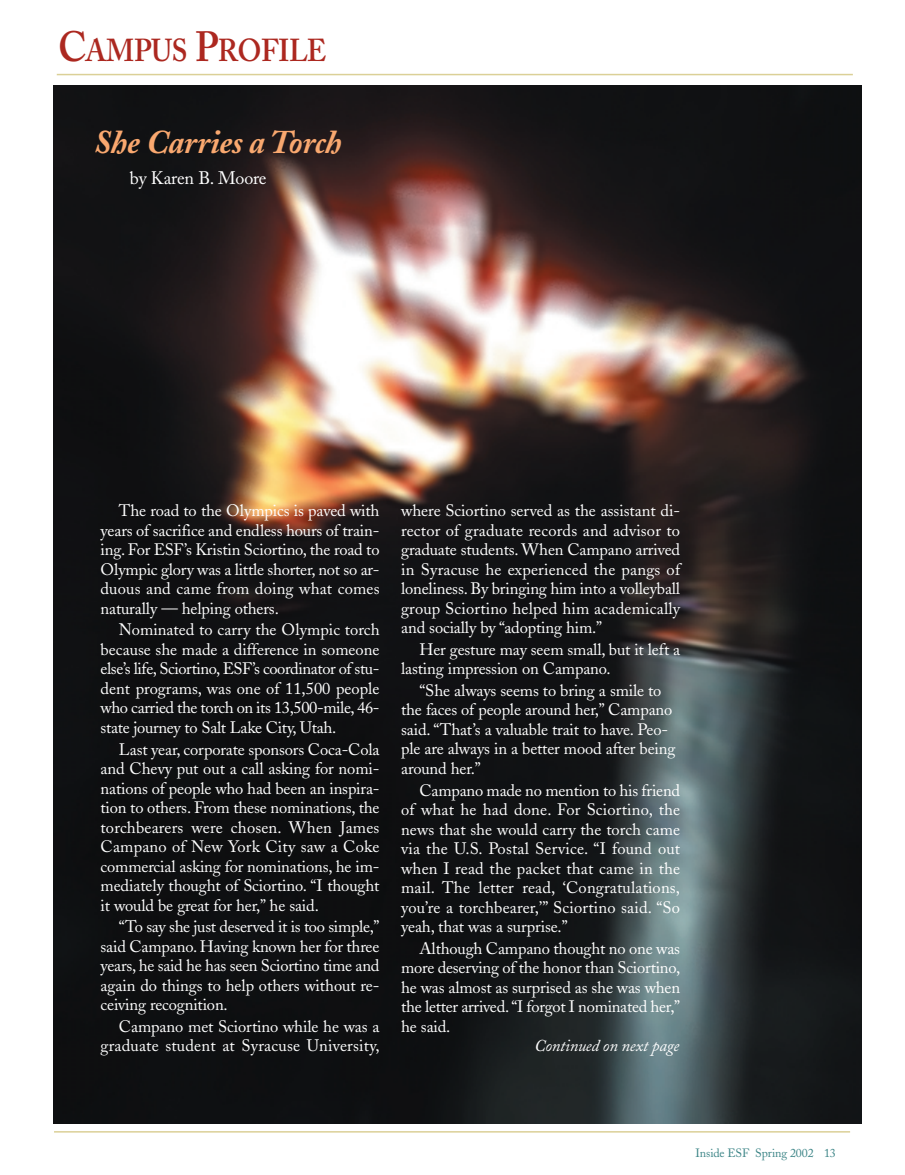
<style>
.page{position:relative;width:905px;height:1175px;background:#fff}
.page>*{position:absolute;margin:0;border:0;box-sizing:border-box;transform-origin:0 0}
.t1{font:italic 700 33px "Adobe Caslon";letter-spacing:-.01em;color:#f9a86f}
.t2{font:600 31.5px "Adobe Caslon";letter-spacing:-.015em;color:#ac2820;scale:.9 1}
.t3{font:18px "Adobe Caslon";letter-spacing:-.01em;color:#fff}
.t4{font:16.5px/19.5px "Adobe Caslon";letter-spacing:-.01em;color:#fff;text-align:justify}
.t5{font:16.5px/19.5px "Adobe Caslon";letter-spacing:.01em;color:#fff;text-align:right}
.t6{font:italic 16.5px "Adobe Caslon";letter-spacing:-.01em;color:#fff}
.t7{font:12px "Adobe Caslon";letter-spacing:-.01em;color:#3b8486}
.s1{font-size:42px}
</style>
<div class="page">
<img style="left:53px;top:85px;width:808px;height:1038px">
<hr style="left:57px;top:74px;width:795px;height:1px;background:#dbd097">
<hr style="left:54px;top:1131px;width:796px;height:1px;background:#dbd097">
<h2 class="t2" style="left:58px;top:38px;width:299px"><span class="s1">C</span>AMPUS <span class="s1">P</span>ROFILE</h2>
<h1 class="t1" style="left:94px;top:129px;width:249px">She Carries a Torch</h1>
<p class="t3" style="left:130px;top:170px;width:138px">by Karen B. Moore</p>
<p class="t4" style="left:101px;top:503px;width:280px;text-indent:18px">The road to the Olympics is paved with years of sacrifice and endless hours of train&shy;ing. For ESF’s Kristin Sciortino, the road to Olympic glory was a little shorter, not so ar&shy;duous and came from doing what comes naturally — helping others.</p>
<p class="t4" style="left:101px;top:622px;width:280px;text-indent:18px">Nominated to carry the Olympic torch because she made a difference in someone else’s life, Sciortino, ESF’s coordinator of stu&shy;dent programs, was one of 11,500 people who carried the torch on its 13,500-mile, 46- state journey to Salt Lake City, Utah.</p>
<p class="t4" style="left:101px;top:741px;width:280px;text-indent:18px">Last year, corporate sponsors Coca-Cola and Chevy put out a call asking for nomi&shy;nations of people who had been an inspira&shy;tion to others. From these nominations, the torchbearers were chosen. When James Campano of New York City saw a Coke commercial asking for nominations, he im&shy;mediately thought of Sciortino. “I thought it would be great for her,” he said.</p>
<p class="t4" style="left:101px;top:918px;width:280px;text-indent:18px">“To say she just deserved it is too simple,” said Campano. Having known her for three years, he said he has seen Sciortino time and again do things to help others without re&shy;ceiving recognition.</p>
<p class="t5" style="left:101px;top:1018px;width:280px">Campano met Sciortino while he was a graduate student at Syracuse University,</p>
<p class="t4" style="left:401px;top:503px;width:280px">where Sciortino served as the assistant di&shy;rector of graduate records and advisor to graduate students. When Campano arrived in Syracuse he experienced the pangs of loneliness. By bringing him into a volleyball group Sciortino helped him academically and socially by “adopting him.”</p>
<p class="t4" style="left:401px;top:641px;width:280px;text-indent:18px">Her gesture may seem small, but it left a lasting impression on Campano.</p>
<p class="t4" style="left:401px;top:682px;width:276px;text-align:left;text-indent:18px">“She always seems to bring a smile to the faces of people around her,” Campano said. “That’s a valuable trait to have. Peo&shy;ple are always in a better mood after being around her.”</p>
<p class="t4" style="left:401px;top:782px;width:280px;text-indent:18px">Campano made no mention to his friend of what he had done. For Sciortino, the news that she would carry the torch came via the U.S. Postal Service. “I found out when I read the packet that came in the mail. The letter read, ‘Congratulations, you’re a torchbearer,’” Sciortino said. “So yeah, that was a surprise.”</p>
<p class="t4" style="left:401px;top:940px;width:280px;text-indent:18px">Although Campano thought no one was more deserving of the honor than Sciortino, he was almost as surprised as she was when the letter arrived.“I forgot I nominated her,” he said.</p>
<p class="t6" style="left:534px;top:1039px;width:146px">Continued on next page</p>
<p class="t7" style="left:695px;top:1147px;width:142px">Inside ESF Spring 2002 13</p>
</div>
